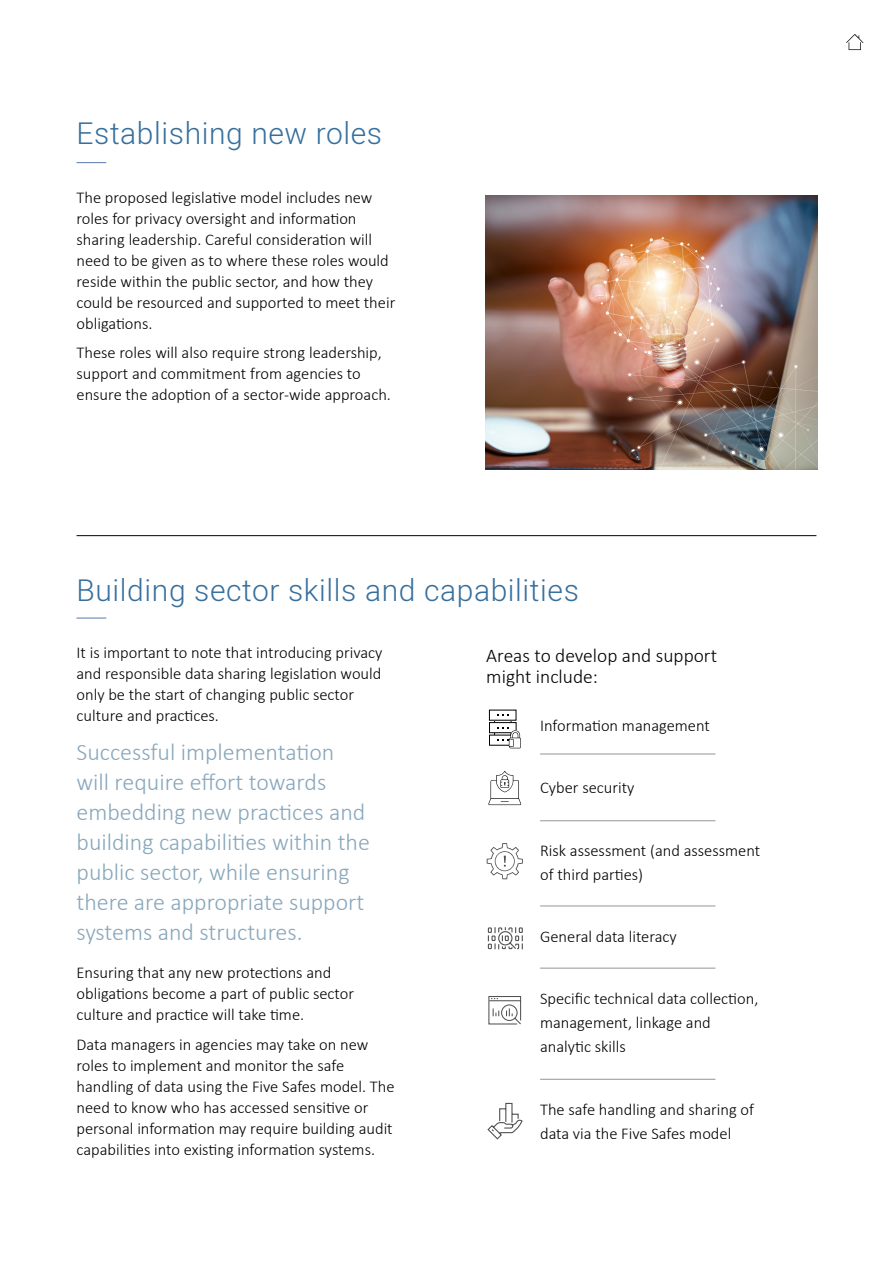
<style>
.page{position:relative;width:893px;height:1263px;background:#fff}
.page>*{position:absolute;margin:0;border:0;box-sizing:border-box;transform-origin:0 0}
.t1{font:300 30px "Heebo";letter-spacing:.02em;color:#376f9d}
.t2{font:300 24px/30px "Calibri";color:#88a7bc}
.t3{font:300 19.5px/21px "Calibri";color:#000}
.t4{font:300 16.5px/21px "Calibri";color:#000}
</style>
<div class="page">
<svg style="left:846px;top:34px;width:17px;height:16px"></svg>
<hr style="left:77px;top:535px;width:739px;height:1px;background:#000">
<svg style="left:77px;top:162px;width:29px;height:1px"></svg>
<svg style="left:77px;top:618px;width:29px;height:1px"></svg>
<img style="left:485px;top:195px;width:332px;height:275px">
<hr style="left:540px;top:754px;width:175px;height:1px;background:#939598">
<hr style="left:540px;top:820px;width:175px;height:1px;background:#939598">
<hr style="left:540px;top:906px;width:175px;height:1px;background:#939598">
<hr style="left:540px;top:968px;width:175px;height:1px;background:#939598">
<hr style="left:540px;top:1079px;width:175px;height:1px;background:#939598">
<svg style="left:487px;top:843px;width:36px;height:36px"></svg>
<svg style="left:487px;top:927px;width:36px;height:23px"></svg>
<svg style="left:488px;top:996px;width:34px;height:29px"></svg>
<svg style="left:487px;top:1102px;width:36px;height:38px"></svg>
<svg style="left:488px;top:771px;width:33px;height:34px"></svg>
<div style="left:494px;top:714px;width:17px;height:29px;border:1px solid #000"></div>
<div style="left:489px;top:710px;width:27px;height:10px;background:#fff"></div>
<div style="left:489px;top:723px;width:27px;height:10px;background:#fff"></div>
<div style="left:489px;top:722px;width:27px;height:11px;border:1px solid #000"></div>
<div style="left:489px;top:735px;width:27px;height:10px;background:#fff"></div>
<div style="left:489px;top:735px;width:27px;height:10px;border:1px solid #000"></div>
<div style="left:509px;top:739px;width:15px;height:11px;background:#b5b5b5"></div>
<div style="left:511px;top:733px;width:15px;height:17px;background:#fff"></div>
<svg style="left:497px;top:727px;width:24px;height:21px"></svg>
<h1 class="t1" style="left:77px;top:113px;width:307px">Establishing new roles</h1>
<p class="t4" style="left:77px;top:186px;width:320px">The proposed legislative model includes new roles for privacy oversight and information sharing leadership. Careful consideration will need to be given as to where these roles would reside within the public sector, and how they could be resourced and supported to meet their obligations.</p>
<p class="t4" style="left:77px;top:342px;width:316px">These roles will also require strong leadership, support and commitment from agencies to ensure the adoption of a sector-wide approach.</p>
<h1 class="t1" style="left:77px;top:569px;width:504px">Building sector skills and capabilities</h1>
<p class="t4" style="left:77px;top:642px;width:307px">It is important to note that introducing privacy and responsible data sharing legislation would only be the start of changing public sector culture and practices.</p>
<h2 class="t2" style="left:77px;top:737px;width:295px">Successful implementation will require effort towards embedding new practices and building capabilities within the public sector, while ensuring there are appropriate support systems and structures.</h2>
<p class="t4" style="left:77px;top:962px;width:279px">Ensuring that any new protections and obligations become a part of public sector culture and practice will take time.</p>
<p class="t4" style="left:77px;top:1033px;width:320px">Data managers in agencies may take on new roles to implement and monitor the safe handling of data using the Five Safes model. The need to know who has accessed sensitive or personal information may require building audit capabilities into existing information systems.</p>
<p class="t3" style="left:486px;top:645px;width:232px">Areas to develop and support might include:</p>
<p class="t4" style="left:540px;top:715px;width:171px">Information management</p>
<p class="t4" style="left:540px;top:777px;width:96px">Cyber security</p>
<p class="t4" style="left:540px;top:838px;width:222px;line-height:24px">Risk assessment (and assessment of third parties)</p>
<p class="t4" style="left:540px;top:926px;width:138px">General data literacy</p>
<p class="t4" style="left:540px;top:987px;width:220px;line-height:24px">Specific technical data collection, management, linkage and analytic skills</p>
<p class="t4" style="left:540px;top:1097px;width:215px;line-height:24px">The safe handling and sharing of data via the Five Safes model</p>
</div>
